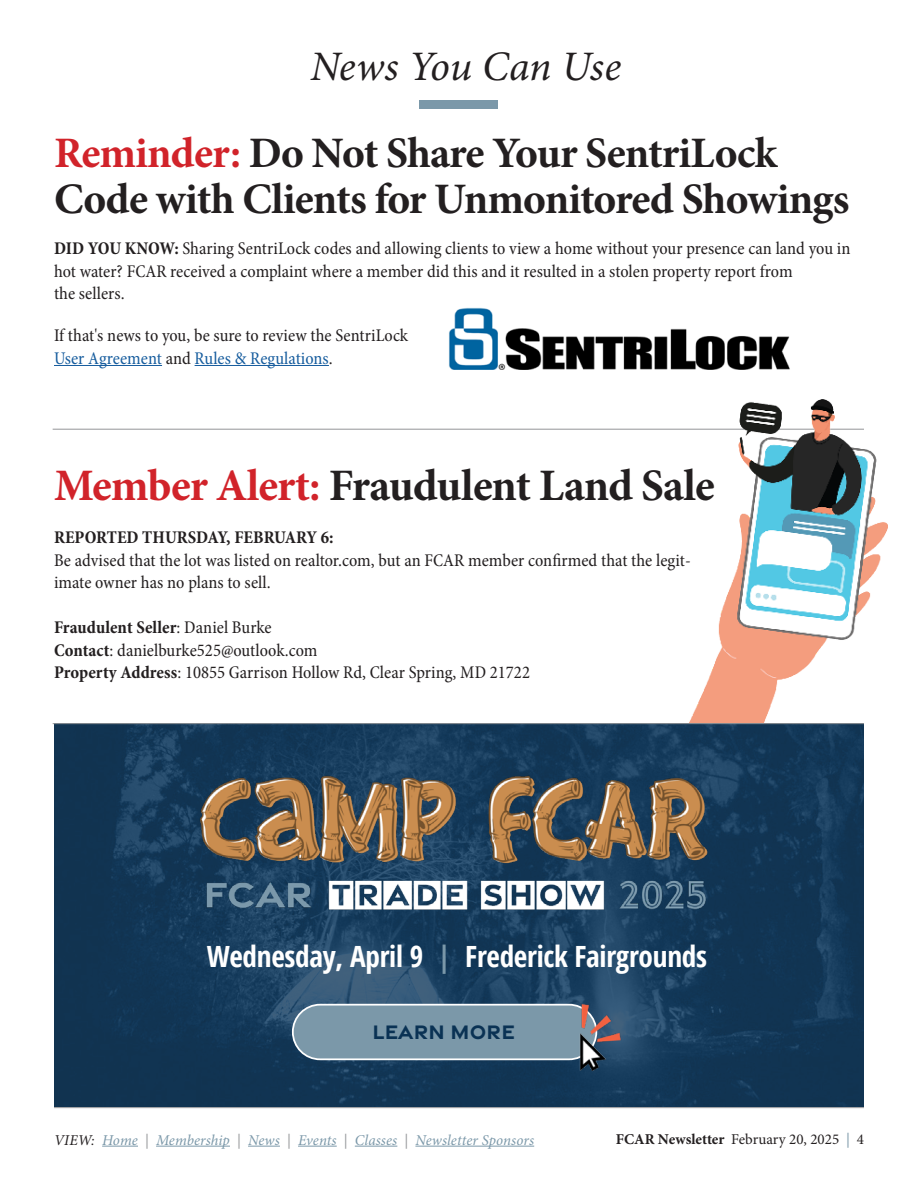
<style>
.page{position:relative;width:918px;height:1188px;background:#fff}
.page>*{position:absolute;margin:0;border:0;box-sizing:border-box;transform-origin:0 0}
.t1{font:700 45px "Minion Pro";letter-spacing:-.02em;color:#231f20}
.t2{font:700 43.5px/46.5px "Minion Pro";letter-spacing:-.02em;color:#231f20}
.t3{font:italic 42px "Minion Pro";letter-spacing:-.005em;color:#231f20}
.t4{font:700 condensed 29.25px "Open Sans";letter-spacing:-.01em;color:#fff}
.t5{font:700 21.15px "Gravesend Sans";letter-spacing:.01em;color:#0a3254}
.t6{font:condensed 18px/22.5px "Minion Pro";letter-spacing:.005em;color:#231f20}
.t7{font:700 condensed 18px "Minion Pro";letter-spacing:.005em;color:#231f20}
.t8{font:italic 15px "Minion Pro";letter-spacing:.005em;color:#7b98a9}
.t9{font:15px "Minion Pro";color:#231f20}
.s1{color:#d1232a}
.s2{font-weight:700}
.s3{color:#175d9e}
.s4{color:#7b98a9}
.s5{color:#231f20}
.s6{color:#939598}
</style>
<div class="page">
<hr style="left:54px;top:1107px;width:810px;height:1px;background:#939598">
<hr style="left:102px;top:1146px;width:36px;height:1px;background:#7b98a9">
<hr style="left:156px;top:1146px;width:74px;height:1px;background:#7b98a9">
<hr style="left:248px;top:1146px;width:32px;height:1px;background:#7b98a9">
<hr style="left:298px;top:1146px;width:39px;height:1px;background:#7b98a9">
<hr style="left:355px;top:1146px;width:42px;height:1px;background:#7b98a9">
<hr style="left:415px;top:1146px;width:119px;height:1px;background:#7b98a9">
<div style="left:420px;top:101px;width:78px;height:8px;background:#7b98a9"></div>
<hr style="left:53px;top:429px;width:811px;height:1px;background:#939598">
<hr style="left:54px;top:365px;width:108px;height:1px;background:#175d9e">
<hr style="left:195px;top:365px;width:134px;height:1px;background:#175d9e">
<img style="left:449px;top:308px;width:341px;height:62px">
<img style="left:688px;top:399px;width:199px;height:324px">
<img style="left:54px;top:724px;width:810px;height:383px">
<img style="left:198px;top:768px;width:511px;height:149px">
<div style="left:293px;top:1005px;width:303px;height:54px;background:#7b98a9;border-radius:27px"></div>
<div style="left:292px;top:1004px;width:305px;height:56px;border:2px solid #fff;border-radius:27px"></div>
<img style="left:540px;top:993px;width:99px;height:99px">
<hr style="left:53px;top:723px;width:811px;height:1px;background:#939598">
<h3 class="t3" style="left:310px;top:38px;width:312px">News You Can Use</h3>
<h2 class="t2" style="left:54px;top:129px;width:797px"><span class="s1">Reminder:</span> Do Not Share Your SentriLock<br>Code with Clients for Unmonitored Showings</h2>
<p class="t6" style="left:54px;top:237px;width:798px"><span class="s2">DID YOU KNOW:</span> Sharing SentriLock codes and allowing clients to view a home without your presence can land you in hot water? FCAR received a complaint where a member did this and it resulted in a stolen property report from<br>the sellers.</p>
<p class="t6" style="left:54px;top:324px;width:356px">If that's news to you, be sure to review the SentriLock<br><span class="s3">User Agreement</span> and <span class="s3">Rules &amp; Regulations</span>.</p>
<h1 class="t1" style="left:54px;top:454px;width:662px"><span class="s1">Member Alert:</span> Fraudulent Land Sale</h1>
<p class="t7" style="left:54px;top:525px;width:281px">REPORTED THURSDAY, FEBRUARY 6:</p>
<p class="t6" style="left:54px;top:549px;width:638px">Be advised that the lot was listed on realtor.com, but an FCAR member confirmed that the legit&shy;imate owner has no plans to sell.</p>
<p class="t6" style="left:54px;top:617px;width:478px"><span class="s2">Fraudulent Seller</span>: Daniel Burke<br><span class="s2">Contact</span>: danielburke525@outlook.com<br><span class="s2">Property Address</span>: 10855 Garrison Hollow Rd, Clear Spring, MD 21722</p>
<h3 class="t4" style="left:207px;top:936px;width:502px">Wednesday, April 9 <span class="s4">|</span> Frederick Fairgrounds</h3>
<p class="t5" style="left:372px;top:1018px;width:144px">LEARN MORE</p>
<p class="t8" style="left:54px;top:1130px;width:482px"><span class="s5">VIEW:</span> Home <span class="s6">|</span> Membership <span class="s6">|</span> News <span class="s6">|</span> Events <span class="s6">|</span> Classes <span class="s6">|</span> Newsletter Sponsors</p>
<p class="t9" style="left:616px;top:1129px;width:250px"><span class="s2">FCAR Newsletter</span> February 20, 2025 <span class="s4">|</span> 4</p>
</div>
